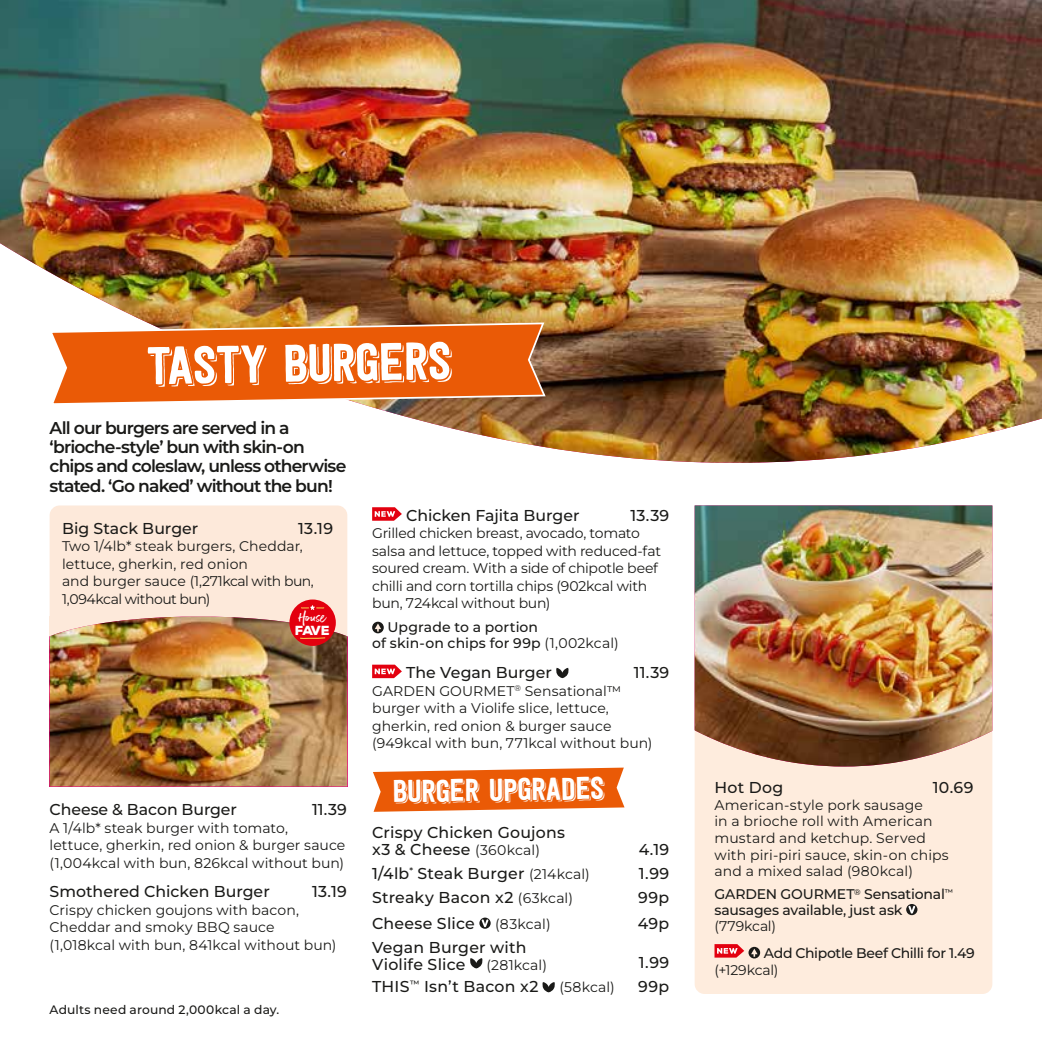
<style>
.page{position:relative;width:1042px;height:1042px;background:#fff}
.page>*{position:absolute;margin:0;border:0;box-sizing:border-box;transform-origin:0 0}
.t1{font:52.5px "Festivo LC Basic R Shadow";color:#fff}
.t2{font:31.32px "Festivo LC Basic R Shadow";color:#fff}
.t3{font:18.03px "Better Times";letter-spacing:.01em;color:#fff}
.t4{font:600 17.15px/19.2px "Montserrat";letter-spacing:-.05em;color:#1a1a18}
.t5{font:500 15.75px/17.5px "Montserrat";letter-spacing:.005em;color:#1a1a18}
.t6{font:14px/17.5px "Montserrat";color:#1a1a18}
.t7{font:500 14px/15.8px "Montserrat";letter-spacing:-.01em;color:#1a1a18}
.t8{font:500 14px/15.8px "Montserrat";letter-spacing:.01em;color:#1a1a18}
.t9{font:900 12.78px "Nexa Rust Sans";color:#fff}
.t10{font:500 12.25px "Montserrat";letter-spacing:.01em;color:#1a1a18}
.s1{font-weight:400}
.s2{font-weight:400;font-size:14px}
</style>
<div class="page">
<img style="left:0;top:0;width:1042px;height:463px">
<div style="left:50px;top:505px;width:297px;height:111px;background:#fde9da"></div>
<img style="left:50px;top:616px;width:297px;height:170px">
<svg style="left:372px;top:507px;width:30px;height:14px"></svg>
<svg style="left:372px;top:622px;width:12px;height:11px"></svg>
<svg style="left:375px;top:623px;width:6px;height:8px"></svg>
<svg style="left:372px;top:664px;width:30px;height:14px"></svg>
<svg style="left:556px;top:668px;width:13px;height:10px"></svg>
<svg style="left:49px;top:322px;width:498px;height:84px;background:#e56e26"></svg>
<svg style="left:479px;top:917px;width:12px;height:12px"></svg>
<svg style="left:482px;top:919px;width:6px;height:8px"></svg>
<svg style="left:470px;top:958px;width:13px;height:10px"></svg>
<svg style="left:542px;top:982px;width:13px;height:10px"></svg>
<svg style="left:373px;top:767px;width:251px;height:45px;background:#ec7129"></svg>
<div style="left:694px;top:766px;width:298px;height:228px;background:#feecdd"></div>
<img style="left:694px;top:505px;width:298px;height:261px">
<svg style="left:906px;top:904px;width:11px;height:11px"></svg>
<svg style="left:908px;top:906px;width:7px;height:7px"></svg>
<svg style="left:714px;top:944px;width:30px;height:13px"></svg>
<svg style="left:748px;top:947px;width:12px;height:11px"></svg>
<svg style="left:751px;top:948px;width:6px;height:8px"></svg>
<div style="left:289px;top:599px;width:47px;height:47px;background:#e3000f;border-radius:50%"></div>
<svg style="left:301px;top:605px;width:23px;height:5px"></svg>
<svg style="left:300px;top:637px;width:25px;height:2px"></svg>
<h1 class="t1" style="left:146px;top:334px;width:307px;rotate:-1deg">TASTY BURGERS</h1>
<p class="t4" style="left:50px;top:417px;width:298px">All our burgers are served in a ‘brioche-style’ bun with skin-on chips and coleslaw, unless otherwise stated. ‘Go naked’ without the bun!</p>
<p class="t5" style="left:62px;top:519px;width:138px">Big Stack Burger</p>
<p class="t5" style="left:298px;top:519px;width:37px">13.19</p>
<p class="t6" style="left:62px;top:537px;width:253px">Two 1/4lb* steak burgers, Cheddar, lettuce, gherkin, red onion<br>and burger sauce (1,271kcal with bun,<br>1,094kcal without bun)</p>
<p class="t3" style="left:299px;top:607px;width:29px">House</p>
<p class="t9" style="left:295px;top:621px;width:36px">FAVE</p>
<p class="t5" style="left:50px;top:800px;width:189px">Cheese &amp; Bacon Burger</p>
<p class="t5" style="left:312px;top:800px;width:36px">11.39</p>
<p class="t6" style="left:50px;top:819px;width:297px">A 1/4lb* steak burger with tomato,<br>lettuce, gherkin, red onion &amp; burger sauce (1,004kcal with bun, 826kcal without bun)</p>
<p class="t5" style="left:50px;top:882px;width:222px">Smothered Chicken Burger</p>
<p class="t5" style="left:312px;top:882px;width:36px">13.19</p>
<p class="t6" style="left:50px;top:901px;width:288px">Crispy chicken goujons with bacon,<br>Cheddar and smoky BBQ sauce (1,018kcal with bun, 841kcal without bun)</p>
<p class="t10" style="left:50px;top:1001px;width:231px">Adults need around 2,000kcal a day.</p>
<p class="t5" style="left:406px;top:506px;width:175px">Chicken Fajita Burger</p>
<p class="t5" style="left:630px;top:506px;width:40px">13.39</p>
<p class="t6" style="left:372px;top:524px;width:290px">Grilled chicken breast, avocado, tomato salsa and lettuce, topped with reduced-fat soured cream. With a side of chipotle beef chilli and corn tortilla chips (902kcal with bun, 724kcal without bun)</p>
<p class="t8" style="left:372px;top:619px;width:248px;text-indent:15px">Upgrade to a portion<br>of skin-on chips for 99p <span class="s1">(1,002kcal)</span></p>
<p class="t5" style="left:406px;top:663px;width:147px">The Vegan Burger</p>
<p class="t5" style="left:634px;top:663px;width:37px">11.39</p>
<p class="t6" style="left:372px;top:681px;width:282px">GARDEN GOURMET<sup>®</sup> Sensational™ burger with a Violife slice, lettuce, gherkin, red onion &amp; burger sauce (949kcal with bun, 771kcal without bun)</p>
<h2 class="t2" style="left:392px;top:772px;width:214px;rotate:-1deg">BURGER UPGRADES</h2>
<p class="t5" style="left:714px;top:778px;width:70px">Hot Dog</p>
<p class="t5" style="left:932px;top:778px;width:42px">10.69</p>
<p class="t6" style="left:714px;top:796px;width:236px;line-height:16.6px">American-style pork sausage<br>in a brioche roll with American mustard and ketchup. Served with piri-piri sauce, skin-on chips and a mixed salad (980kcal)</p>
<p class="t7" style="left:714px;top:886px;width:240px">GARDEN GOURMET<sup>®</sup> Sensational<sup>™ </sup>sausages available, just ask</p>
<p class="t6" style="left:714px;top:917px;width:63px">(779kcal)</p>
<p class="t7" style="left:764px;top:944px;width:212px">Add Chipotle Beef Chilli for 1.49</p>
<p class="t6" style="left:714px;top:961px;width:66px">(+129kcal)</p>
<p class="t5" style="left:372px;top:823px;width:194px">Crispy Chicken Goujons x3 &amp; Cheese <span class="s2">(360kcal)</span></p>
<p class="t5" style="left:639px;top:840px;width:32px">4.19</p>
<p class="t5" style="left:372px;top:864px;width:219px">1/4lb<sup>*</sup> Steak Burger <span class="s2">(214kcal)</span></p>
<p class="t5" style="left:639px;top:864px;width:32px">1.99</p>
<p class="t5" style="left:372px;top:888px;width:202px">Streaky Bacon x2 <span class="s2">(63kcal)</span></p>
<p class="t5" style="left:638px;top:888px;width:33px">99p</p>
<p class="t5" style="left:372px;top:914px;width:104px">Cheese Slice</p>
<p class="t6" style="left:495px;top:914px;width:57px">(83kcal)</p>
<p class="t5" style="left:638px;top:914px;width:33px">49p</p>
<p class="t5" style="left:372px;top:937px;width:156px">Vegan Burger with<br>Violife Slice</p>
<p class="t6" style="left:486px;top:956px;width:62px">(281kcal)</p>
<p class="t5" style="left:639px;top:953px;width:32px">1.99</p>
<p class="t5" style="left:372px;top:977px;width:168px">THIS<sup>™</sup> Isn’t Bacon x2</p>
<p class="t6" style="left:559px;top:978px;width:57px">(58kcal)</p>
<p class="t5" style="left:638px;top:977px;width:33px">99p</p>
</div>
